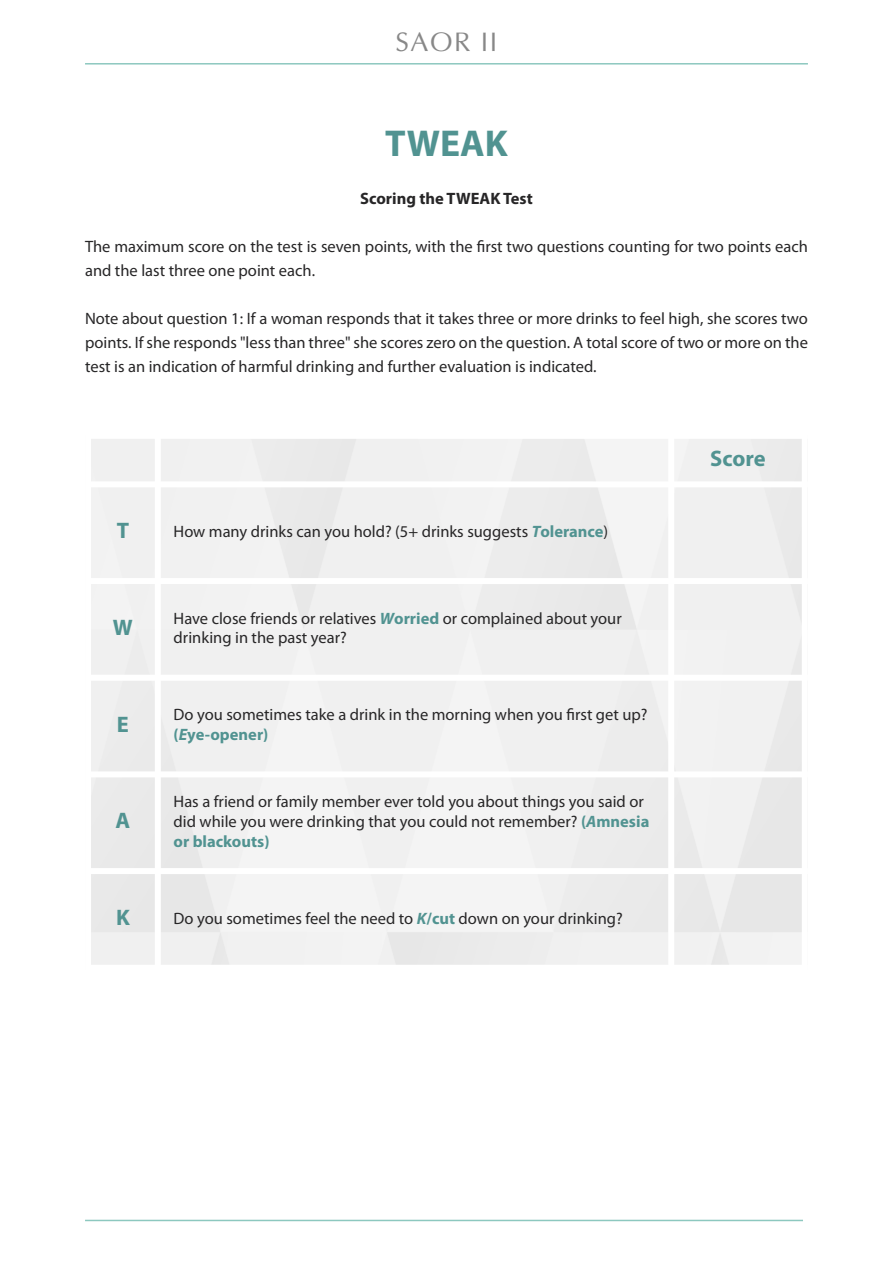
<style>
.page{position:relative;width:893px;height:1263px;background:#fff}
.page>*{position:absolute;margin:0;border:0;box-sizing:border-box;transform-origin:0 0}
.t1{font:700 37.5px "Myriad Pro";color:#519391}
.t2{font:27px "Optima";letter-spacing:.055em;color:#888}
.t3{font:700 22.5px "Myriad Pro";letter-spacing:-.005em;color:#519391}
.t4{font:16.5px/19.8px "Myriad Pro";color:#272627}
.t5{font:700 16.5px "Myriad Pro";color:#272627}
.s1{font-weight:700;font-style:italic;color:#519391}
.s2{font-weight:700;color:#519391}
</style>
<div class="page">
<hr style="left:85px;top:1220px;width:718px;height:1px;background:#8dc8bf">
<hr style="left:85px;top:63px;width:723px;height:2px;background:#8dc8bf">
<h2 class="t2" style="left:396px;top:26px;width:103px">SAOR II</h2>
<h1 class="t1" style="left:385px;top:129px;width:124px">TWEAK</h1>
<p class="t5" style="left:360px;top:192px;width:174px">Scoring the TWEAK Test</p>
<p class="t4" style="left:85px;top:235px;width:724px;line-height:24px">The maximum score on the test is seven points, with the first two questions counting for two points each and the last three one point each.</p>
<p class="t4" style="left:85px;top:307px;width:724px;line-height:24px;text-align:justify">Note about question 1: If a woman responds that it takes three or more drinks to feel high, she scores two points. If she responds "less than three" she scores zero on the question. A total score of two or more on the test is an indication of harmful drinking and further evaluation is indicated.</p>
<h3 class="t3" style="left:117px;top:522px;width:14px">T</h3>
<p class="t4" style="left:174px;top:523px;width:436px">How many drinks can you hold? (5+ drinks suggests <span class="s1">T</span><span class="s2">olerance</span>)</p>
<h3 class="t3" style="left:113px;top:619px;width:21px">W</h3>
<p class="t4" style="left:174px;top:609px;width:450px">Have close friends or relatives <span class="s1">W</span><span class="s2">orried</span> or complained about your drinking in the past year?</p>
<h3 class="t3" style="left:117px;top:716px;width:14px">E</h3>
<p class="t4" style="left:174px;top:706px;width:475px">Do you sometimes take a drink in the morning when you first get up? <span class="s2">(</span><span class="s1">E</span><span class="s2">ye-opener)</span></p>
<h3 class="t3" style="left:116px;top:812px;width:16px">A</h3>
<p class="t4" style="left:174px;top:793px;width:477px">Has a friend or family member ever told you about things you said or did while you were drinking that you could not remember? <span class="s2">(</span><span class="s1">A</span><span class="s2">mnesia or blackouts)</span></p>
<h3 class="t3" style="left:116px;top:909px;width:15px">K</h3>
<p class="t4" style="left:174px;top:909px;width:451px">Do you sometimes feel the need to <span class="s1">K</span><span class="s2">/cut</span> down on your drinking?</p>
<h3 class="t3" style="left:710px;top:450px;width:57px">Score</h3>
</div>
